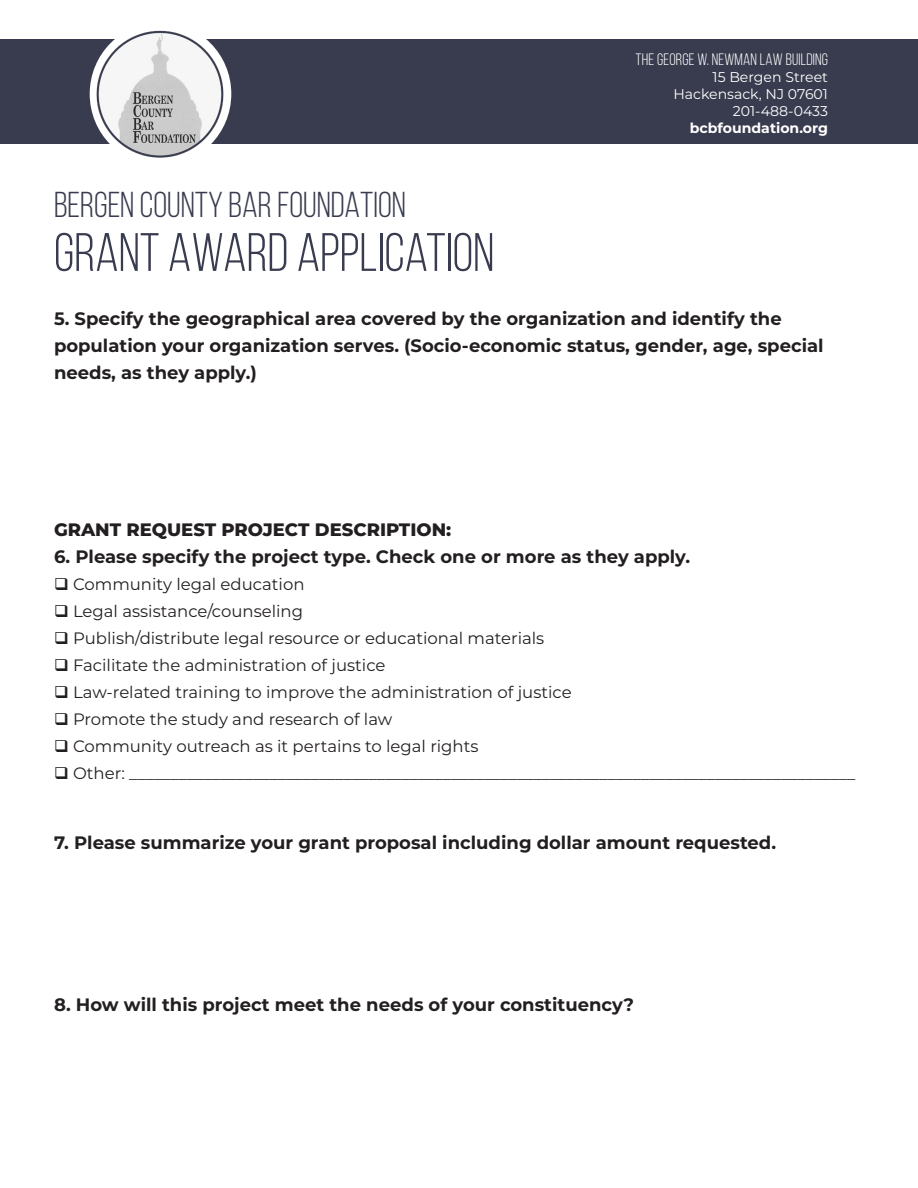
<style>
.page{position:relative;width:918px;height:1188px;background:#fff}
.page>*{position:absolute;margin:0;border:0;box-sizing:border-box;transform-origin:0 0}
.t1{font:54px "Bebas Neue";color:#393c4f}
.t2{font:36px "Bebas Neue";color:#393c4f}
.t3{font:700 18px/27px "Montserrat";color:#231f20}
.t4{font:800 18px "Montserrat";color:#231f20}
.t5{font:16.5px "Montserrat";color:#231f20}
.t6{font:16.5px "Bebas Neue";letter-spacing:.01em;color:#fff}
.t7{font:14.1px "Montserrat";color:#fff}
.t8{font:700 14.1px "Montserrat";color:#fff}
</style>
<div class="page">
<div style="left:0;top:40px;width:918px;height:104px;background:#393c4f"></div>
<div style="left:90px;top:22px;width:141px;height:144px;background:#fff;border-radius:50%"></div>
<img style="left:94px;top:30px;width:133px;height:128px">
<p class="t6" style="left:636px;top:50px;width:194px">THE GEORGE W. NEWMAN LAW BUILDING</p>
<p class="t7" style="left:713px;top:67px;width:117px">15 Bergen Street</p>
<p class="t7" style="left:673px;top:84px;width:156px">Hackensack, NJ 07601</p>
<p class="t7" style="left:733px;top:101px;width:97px">201-488-0433</p>
<p class="t8" style="left:690px;top:117px;width:140px">bcbfoundation.org</p>
<p class="t2" style="left:54px;top:185px;width:353px">BERGEN COUNTY BAR FOUNDATION</p>
<p class="t1" style="left:54px;top:223px;width:442px">GRANT AWARD APPLICATION</p>
<p class="t3" style="left:54px;top:304px;width:771px">5. Specify the geographical area covered by the organization and identify the population your organization serves. (Socio-economic status, gender, age, special needs, as they apply.)</p>
<p class="t4" style="left:54px;top:516px;width:399px">GRANT REQUEST PROJECT DESCRIPTION:</p>
<p class="t3" style="left:54px;top:542px;width:638px">6. Please specify the project type. Check one or more as they apply.</p>
<p class="t5" style="left:54px;top:572px;width:252px">❑ Community legal education</p>
<p class="t5" style="left:54px;top:599px;width:251px">❑ Legal assistance/counseling</p>
<p class="t5" style="left:54px;top:626px;width:492px">❑ Publish/distribute legal resource or educational materials</p>
<p class="t5" style="left:54px;top:653px;width:333px">❑ Facilitate the administration of justice</p>
<p class="t5" style="left:54px;top:680px;width:519px">❑ Law-related training to improve the administration of justice</p>
<p class="t5" style="left:54px;top:707px;width:340px">❑ Promote the study and research of law</p>
<p class="t5" style="left:54px;top:734px;width:426px">❑ Community outreach as it pertains to legal rights</p>
<p class="t5" style="left:54px;top:761px;width:803px">❑ Other: ________________________________________________________________________________________</p>
<p class="t3" style="left:54px;top:828px;width:724px">7. Please summarize your grant proposal including dollar amount requested.</p>
<p class="t3" style="left:54px;top:990px;width:582px">8. How will this project meet the needs of your constituency?</p>
</div>
